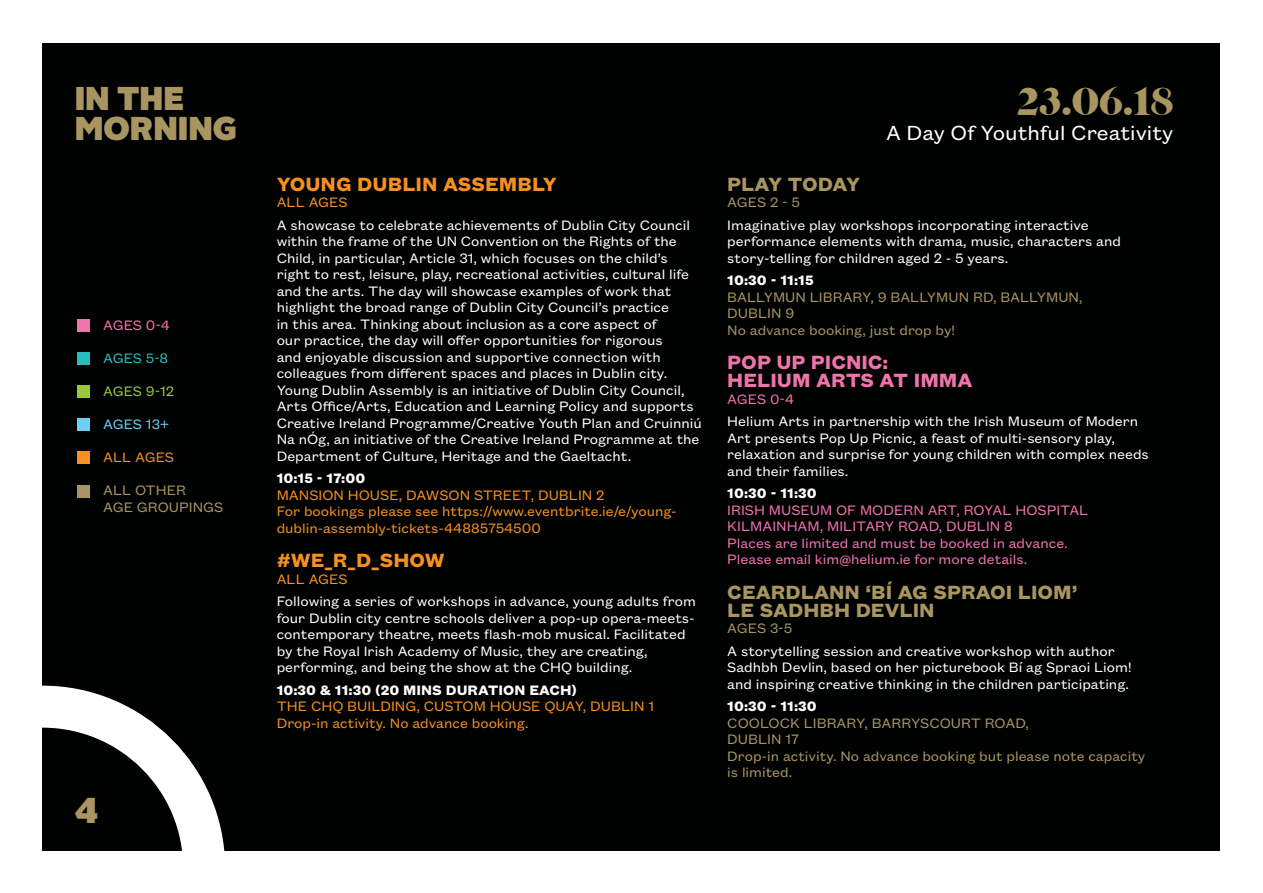
<style>
.page{position:relative;width:1263px;height:893px;background:#fff}
.page>*{position:absolute;margin:0;border:0;box-sizing:border-box;transform-origin:0 0}
.t1{font:40.8px "Caslon Graphique EF";color:#a99562}
.t2{font:900 36px "Alright Sans";color:#a99562}
.t3{font:900 33px "Alright Sans";color:#a99562}
.t4{font:22.5px "Founders Grotesk Text";color:#fff}
.t5{font:700 21px/18px "Founders Grotesk Text";color:#a99562}
.t6{font:700 21px "Founders Grotesk Text";color:#f7901e}
.t7{font:700 21px/18px "Founders Grotesk Text";color:#f173ac}
.t8{font:700 21px "Founders Grotesk Text";letter-spacing:-.03em;color:#a99562}
.t9{font:15px/16.5px "Founders Grotesk Text";color:#fff}
.t10{font:15px/16.5px "Founders Grotesk Text";color:#f7901e}
.t11{font:15px/16.5px "Founders Grotesk Text";color:#a99562}
.t12{font:15px/16.5px "Founders Grotesk Text";color:#f173ac}
.t13{font:700 15px "Founders Grotesk Text";color:#fff}
.t14{font:15px "Founders Grotesk Text";letter-spacing:-.005em;color:#9aca3c}
.t15{font:15px "Founders Grotesk Text";color:#27bdbe}
.t16{font:15px "Founders Grotesk Text";letter-spacing:-.005em;color:#6dcff6}
</style>
<div class="page">
<div style="left:43px;top:43px;width:1177px;height:807px;background:#000101"></div>
<svg style="left:42px;top:686px;width:183px;height:165px"></svg>
<div style="left:77px;top:319px;width:13px;height:13px;background:#f173ac"></div>
<div style="left:77px;top:352px;width:13px;height:13px;background:#27bdbe"></div>
<div style="left:77px;top:385px;width:13px;height:13px;background:#9aca3c"></div>
<div style="left:77px;top:418px;width:13px;height:13px;background:#6dcff6"></div>
<div style="left:77px;top:452px;width:13px;height:12px;background:#f7901e"></div>
<div style="left:77px;top:485px;width:13px;height:12px;background:#a99562"></div>
<h3 class="t3" style="left:75px;top:75px;width:111px">IN THE</h3>
<h1 class="t1" style="left:1017px;top:79px;width:157px">23.06.18</h1>
<h3 class="t3" style="left:75px;top:105px;width:164px">MORNING</h3>
<h3 class="t4" style="left:886px;top:117px;width:289px">A Day Of Youthful Creativity</h3>
<p class="t12" style="left:103px;top:316px;width:68px">AGES 0-4</p>
<p class="t15" style="left:103px;top:348px;width:67px">AGES 5-8</p>
<p class="t14" style="left:103px;top:381px;width:73px">AGES 9-12</p>
<p class="t16" style="left:103px;top:414px;width:68px">AGES 13+</p>
<p class="t10" style="left:103px;top:448px;width:72px">ALL AGES</p>
<p class="t11" style="left:103px;top:481px;width:122px">ALL OTHER<br>AGE GROUPINGS</p>
<h2 class="t2" style="left:74px;top:784px;width:25px">4</h2>
<h3 class="t6" style="left:277px;top:169px;width:282px">YOUNG DUBLIN ASSEMBLY</h3>
<p class="t10" style="left:277px;top:193px;width:72px">ALL AGES</p>
<p class="t9" style="left:277px;top:215px;width:427px">A showcase to celebrate achievements of Dublin City Council within the frame of the UN Convention on the Rights of the Child, in particular, Article 31, which focuses on the child’s right to rest, leisure, play, recreational activities, cultural life and the arts. The day will showcase examples of work that highlight the broad range of Dublin City Council’s practice<br>in this area. Thinking about inclusion as a core aspect of<br>our practice, the day will offer opportunities for rigorous<br>and enjoyable discussion and supportive connection with colleagues from different spaces and places in Dublin city.<br>Young Dublin Assembly is an initiative of Dublin City Council, Arts Office/Arts, Education and Learning Policy and supports Creative Ireland Programme/Creative Youth Plan and Cruinniú Na nÓg, an initiative of the Creative Ireland Programme at the Department of Culture, Heritage and the Gaeltacht.</p>
<p class="t13" style="left:277px;top:468px;width:90px">10:15 - 17:00</p>
<p class="t10" style="left:277px;top:485px;width:401px">MANSION HOUSE, DAWSON STREET, DUBLIN 2<br>For bookings please see https://www.eventbrite.ie/e/young&shy;dublin-assembly-tickets-44885754500</p>
<h3 class="t6" style="left:277px;top:546px;width:170px">#WE_R_D_SHOW</h3>
<p class="t10" style="left:277px;top:569px;width:72px">ALL AGES</p>
<p class="t9" style="left:277px;top:592px;width:421px">Following a series of workshops in advance, young adults from four Dublin city centre schools deliver a pop-up opera-meets&shy;contemporary theatre, meets flash-mob musical. Facilitated by the Royal Irish Academy of Music, they are creating, performing, and being the show at the CHQ building.</p>
<p class="t13" style="left:277px;top:679px;width:302px">10:30 &amp; 11:30 (20 MINS DURATION EACH)</p>
<p class="t10" style="left:277px;top:697px;width:379px">THE CHQ BUILDING, CUSTOM HOUSE QUAY, DUBLIN 1<br>Drop-in activity. No advance booking.</p>
<h3 class="t8" style="left:727px;top:169px;width:134px">PLAY TODAY</h3>
<p class="t11" style="left:727px;top:193px;width:74px">AGES 2 - 5</p>
<p class="t9" style="left:727px;top:215px;width:395px">Imaginative play workshops incorporating interactive performance elements with drama, music, characters and story-telling for children aged 2 - 5 years.</p>
<p class="t13" style="left:727px;top:270px;width:88px">10:30 - 11:15</p>
<p class="t11" style="left:727px;top:287px;width:357px">BALLYMUN LIBRARY, 9 BALLYMUN RD, BALLYMUN,<br>DUBLIN 9<br>No advance booking, just drop by!</p>
<h3 class="t7" style="left:727px;top:352px;width:247px">POP UP PICNIC:<br>HELIUM ARTS AT IMMA</h3>
<p class="t12" style="left:727px;top:389px;width:68px">AGES 0-4</p>
<p class="t9" style="left:727px;top:412px;width:423px">Helium Arts in partnership with the Irish Museum of Modern Art presents Pop Up Picnic, a feast of multi-sensory play, relaxation and surprise for young children with complex needs and their families.</p>
<p class="t13" style="left:727px;top:483px;width:91px">10:30 - 11:30</p>
<p class="t12" style="left:727px;top:500px;width:363px">IRISH MUSEUM OF MODERN ART, ROYAL HOSPITAL KILMAINHAM, MILITARY ROAD, DUBLIN 8<br>Places are limited and must be booked in advance.<br>Please email kim@helium.ie for more details.</p>
<h3 class="t5" style="left:727px;top:581px;width:352px">CEARDLANN ‘BÍ AG SPRAOI LIOM’<br>LE SADHBH DEVLIN</h3>
<p class="t11" style="left:727px;top:619px;width:67px">AGES 3-5</p>
<p class="t9" style="left:727px;top:641px;width:406px">A storytelling session and creative workshop with author<br>Sadhbh Devlin, based on her picturebook Bí ag Spraoi Liom! and inspiring creative thinking in the children participating.</p>
<p class="t13" style="left:727px;top:696px;width:91px">10:30 - 11:30</p>
<p class="t11" style="left:727px;top:713px;width:420px">COOLOCK LIBRARY, BARRYSCOURT ROAD,<br>DUBLIN 17<br>Drop-in activity. No advance booking but please note capacity is limited.</p>
</div>
